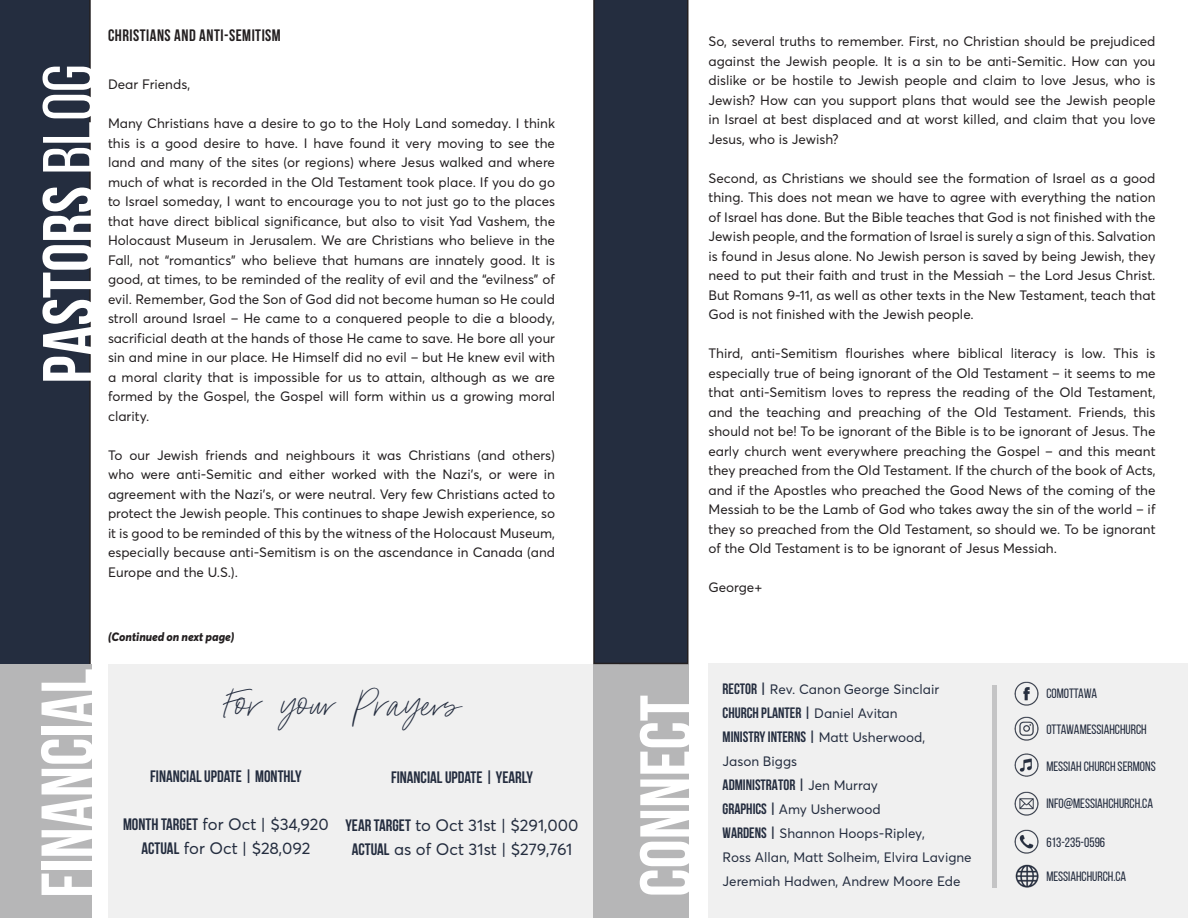
<style>
.page{position:relative;width:1188px;height:918px;background:#fff}
.page>*{position:absolute;margin:0;border:0;box-sizing:border-box;transform-origin:0 0}
.t1{font:700 73.5px "Bebas Neue";color:#fff}
.t2{font:30px "Paris Script";color:#242d3f}
.t3{font:16.5px "Averta Demo";color:#242d3f}
.t4{font:700 16.5px "Bebas Neue";color:#242d3f}
.t5{font:700 16.5px "Bebas Neue";letter-spacing:.03em;color:#231f20}
.t6{font:700 15px "Bebas Neue";color:#242d3f}
.t7{font:13.5px/19.5px "Averta Demo";color:#231f20;text-align:justify}
.t8{font:13.5px/24px "Averta Demo";color:#242d3f}
.t9{font:13.5px "Bebas Neue";color:#242d3f}
.t10{font:italic 800 12px "Averta Demo";color:#231f20}
.s1{font-weight:400}
.s2{font-family:"Bebas Neue";font-weight:700}
.s3{font-family:"Bebas Neue";font-weight:700;font-size:15px}
.s4{font-family:"Averta Demo";font-weight:400;font-size:13.5px}
</style>
<div class="page">
<div style="left:0;top:0;width:91px;height:664px;background:#242d3f"></div>
<div style="left:593px;top:664px;width:95px;height:254px;background:#b6b6b7"></div>
<div style="left:593px;top:0;width:95px;height:664px;background:#242d3f"></div>
<div style="left:708px;top:664px;width:480px;height:254px;background:#f0f0f0"></div>
<img style="left:1014px;top:681px;width:25px;height:25px">
<img style="left:1014px;top:716px;width:25px;height:25px">
<img style="left:1014px;top:753px;width:25px;height:24px">
<img style="left:1014px;top:791px;width:25px;height:25px">
<img style="left:1014px;top:829px;width:25px;height:59px">
<div style="left:992px;top:685px;width:5px;height:203px;background:#c4c4c5"></div>
<div style="left:108px;top:664px;width:511px;height:254px;background:#f0f0f0"></div>
<div style="left:0;top:664px;width:91px;height:254px;background:#b6b6b7"></div>
<p class="t1" style="left:29px;top:384px;width:321px;rotate:-90deg">PASTORS <span class="s1">BLOG</span></p>
<p class="t5" style="left:108px;top:26px;width:174px">CHRISTIANS AND ANTI-SEMITISM</p>
<p class="t7" style="left:108px;top:74px;width:84px">Dear Friends,</p>
<p class="t7" style="left:108px;top:113px;width:449px">Many Christians have a desire to go to the Holy Land someday. I think this is a good desire to have. I have found it very moving to see the land and many of the sites (or regions) where Jesus walked and where much of what is recorded in the Old Testament took place. If you do go to Israel someday, I want to encourage you to not just go to the places that have direct biblical significance, but also to visit Yad Vashem, the Holocaust Museum in Jerusalem. We are Christians who believe in the Fall, not “romantics” who believe that humans are innately good. It is good, at times, to be reminded of the reality of evil and the “evilness” of evil. Remember, God the Son of God did not become human so He could stroll around Israel – He came to a conquered people to die a bloody, sacrificial death at the hands of those He came to save. He bore all your sin and mine in our place. He Himself did no evil – but He knew evil with a moral clarity that is impossible for us to attain, although as we are formed by the Gospel, the Gospel will form within us a growing moral clarity.</p>
<p class="t7" style="left:108px;top:445px;width:449px">To our Jewish friends and neighbours it was Christians (and others) who were anti-Semitic and either worked with the Nazi’s, or were in agreement with the Nazi’s, or were neutral. Very few Christians acted to protect the Jewish people. This continues to shape Jewish experience, so it is good to be reminded of this by the witness of the Holocaust Museum, especially because anti-Semitism is on the ascendance in Canada (and Europe and the U.S.).</p>
<p class="t1" style="left:27px;top:898px;width:231px;rotate:-90deg">FINANCIAL</p>
<p class="t10" style="left:108px;top:629px;width:128px">(Continued on next page)</p>
<p class="t2" style="left:225px;top:687px;width:241px">For your Prayers</p>
<p class="t4" style="left:391px;top:768px;width:143px">FINANCIAL UPDATE | YEARLY</p>
<p class="t3" style="left:345px;top:815px;width:235px"><span class="s2">YEAR TARGET</span> to Oct 31st | $291,000</p>
<p class="t3" style="left:352px;top:839px;width:222px"><span class="s2">ACTUAL</span> as of Oct 31st | $279,761</p>
<p class="t4" style="left:150px;top:768px;width:153px">FINANCIAL UPDATE | MONTHLY</p>
<p class="t3" style="left:123px;top:814px;width:207px"><span class="s2">MONTH TARGET</span> for Oct | $34,920</p>
<p class="t3" style="left:141px;top:838px;width:171px"><span class="s2">ACTUAL</span> for Oct | $28,092</p>
<p class="t7" style="left:708px;top:32px;width:449px">So, several truths to remember. First, no Christian should be prejudiced against the Jewish people. It is a sin to be anti-Semitic. How can you dislike or be hostile to Jewish people and claim to love Jesus, who is Jewish? How can you support plans that would see the Jewish people in Israel at best displaced and at worst killed, and claim that you love Jesus, who is Jewish?</p>
<p class="t7" style="left:708px;top:168px;width:449px">Second, as Christians we should see the formation of Israel as a good thing. This does not mean we have to agree with everything the nation of Israel has done. But the Bible teaches that God is not finished with the Jewish people, and the formation of Israel is surely a sign of this. Salvation is found in Jesus alone. No Jewish person is saved by being Jewish, they need to put their faith and trust in the Messiah – the Lord Jesus Christ.<br>But Romans 9-11, as well as other texts in the New Testament, teach that God is not finished with the Jewish people.</p>
<p class="t7" style="left:708px;top:344px;width:449px">Third, anti-Semitism flourishes where biblical literacy is low. This is especially true of being ignorant of the Old Testament – it seems to me that anti-Semitism loves to repress the reading of the Old Testament, and the teaching and preaching of the Old Testament. Friends, this should not be! To be ignorant of the Bible is to be ignorant of Jesus. The early church went everywhere preaching the Gospel – and this meant they preached from the Old Testament. If the church of the book of Acts, and if the Apostles who preached the Good News of the coming of the Messiah to be the Lamb of God who takes away the sin of the world – if they so preached from the Old Testament, so should we. To be ignorant of the Old Testament is to be ignorant of Jesus Messiah.</p>
<p class="t7" style="left:708px;top:578px;width:55px">George+</p>
<p class="t1" style="left:626px;top:897px;width:203px;rotate:-90deg">CONNECT</p>
<p class="t8" style="left:723px;top:677px;width:218px"><span class="s3">RECTOR |</span> Rev. Canon George Sinclair</p>
<p class="t6" style="left:723px;top:705px;width:177px">CHURCH PLANTER | <span class="s4">Daniel Avitan</span></p>
<p class="t6" style="left:723px;top:729px;width:204px">MINISTRY INTERNS | <span class="s4">Matt Usherwood,</span></p>
<p class="t8" style="left:723px;top:749px;width:76px">Jason Biggs</p>
<p class="t6" style="left:723px;top:777px;width:157px">ADMINISTRATOR | <span class="s4">Jen Murray</span></p>
<p class="t8" style="left:723px;top:797px;width:160px"><span class="s3">GRAPHICS |</span>Amy Usherwood</p>
<p class="t8" style="left:723px;top:821px;width:204px"><span class="s3">WARDENS |</span> Shannon Hoops-Ripley,</p>
<p class="t8" style="left:723px;top:845px;width:251px">Ross Allan, Matt Solheim, Elvira Lavigne<br>Jeremiah Hadwen, Andrew Moore Ede</p>
<p class="t9" style="left:1046px;top:686px;width:52px">COMOTTAWA</p>
<p class="t9" style="left:1046px;top:722px;width:102px">OTTAWAMESSIAHCHURCH</p>
<p class="t9" style="left:1046px;top:759px;width:111px">MESSIAH CHURCH SERMONS</p>
<p class="t9" style="left:1046px;top:797px;width:108px">INFO@MESSIAHCHURCH.CA</p>
<p class="t9" style="left:1046px;top:835px;width:60px">613-235-0596</p>
<p class="t9" style="left:1046px;top:869px;width:81px">MESSIAHCHURCH.CA</p>
</div>
